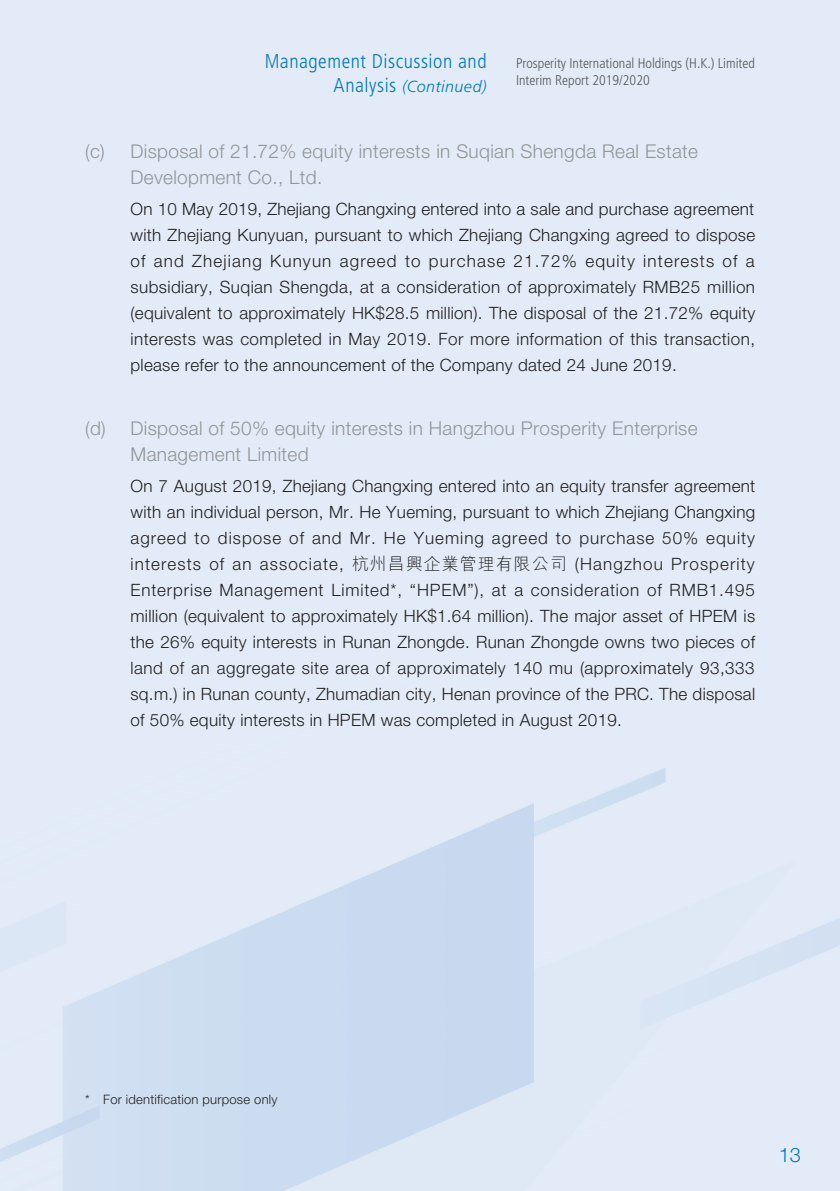
<style>
.page{position:relative;width:840px;height:1191px;background:#fff}
.page>*{position:absolute;margin:0;border:0;box-sizing:border-box;transform-origin:0 0}
.t1{font:300 condensed 20px "Frutiger LT Std";letter-spacing:.025em;color:#0079c2}
.t2{font:300 20px "Helvetica Neue LT Std";color:#0079c2}
.t3{font:300 19px/26px "Helvetica Neue LT Std";letter-spacing:.015em;color:#939598}
.t4{font:300 17px/26px "Helvetica Neue LT Std";letter-spacing:.015em;color:#231f20;text-align:justify}
.t5{font:italic 300 16px "Frutiger LT Std";letter-spacing:.03em;color:#0079c2}
.t6{font:300 condensed 14px/16.8px "Frutiger LT Std";color:#57585a}
.t7{font:300 13px "Helvetica Neue LT Std";letter-spacing:.015em;color:#231f20}
.s1{font-style:normal;font-stretch:condensed;font-size:20px}
.s2{font-family:"M Hei HK"}
</style>
<div class="page">
<p class="t1" style="left:264px;top:50px;width:223px">Management Discussion and</p>
<p class="t5" style="left:333px;top:77px;width:155px"><span class="s1">Analysis</span> (Continued)</p>
<p class="t6" style="left:515px;top:55px;width:240px">Prosperity International Holdings (H.K.) Limited<br>Interim Report 2019/2020</p>
<p class="t3" style="left:130px;top:137px;width:568px;text-indent:-45px">(c) Disposal of 21.72% equity interests in Suqian Shengda Real Estate<br>Development Co., Ltd.</p>
<p class="t4" style="left:130px;top:196px;width:626px">On 10 May 2019, Zhejiang Changxing entered into a sale and purchase agreement with Zhejiang Kunyuan, pursuant to which Zhejiang Changxing agreed to dispose of and Zhejiang Kunyun agreed to purchase 21.72% equity interests of a subsidiary, Suqian Shengda, at a consideration of approximately RMB25 million (equivalent to approximately HK$28.5 million). The disposal of the 21.72% equity interests was completed in May 2019. For more information of this transaction, please refer to the announcement of the Company dated 24 June 2019.</p>
<p class="t3" style="left:130px;top:414px;width:568px;text-indent:-45px">(d) Disposal of 50% equity interests in Hangzhou Prosperity Enterprise<br>Management Limited</p>
<p class="t4" style="left:130px;top:473px;width:626px">On 7 August 2019, Zhejiang Changxing entered into an equity transfer agreement with an individual person, Mr. He Yueming, pursuant to which Zhejiang Changxing agreed to dispose of and Mr. He Yueming agreed to purchase 50% equity interests of an associate, <span class="s2">杭州昌興企業管理有限公司</span> (Hangzhou Prosperity Enterprise Management Limited*, “HPEM”), at a consideration of RMB1.495 million (equivalent to approximately HK$1.64 million). The major asset of HPEM is the 26% equity interests in Runan Zhongde. Runan Zhongde owns two pieces of land of an aggregate site area of approximately 140 mu (approximately 93,333 sq.m.) in Runan county, Zhumadian city, Henan province of the PRC. The disposal of 50% equity interests in HPEM was completed in August 2019.</p>
<p class="t7" style="left:85px;top:1091px;width:194px">* For identification purpose only</p>
<p class="t2" style="left:778px;top:1142px;width:24px">13</p>
</div>
